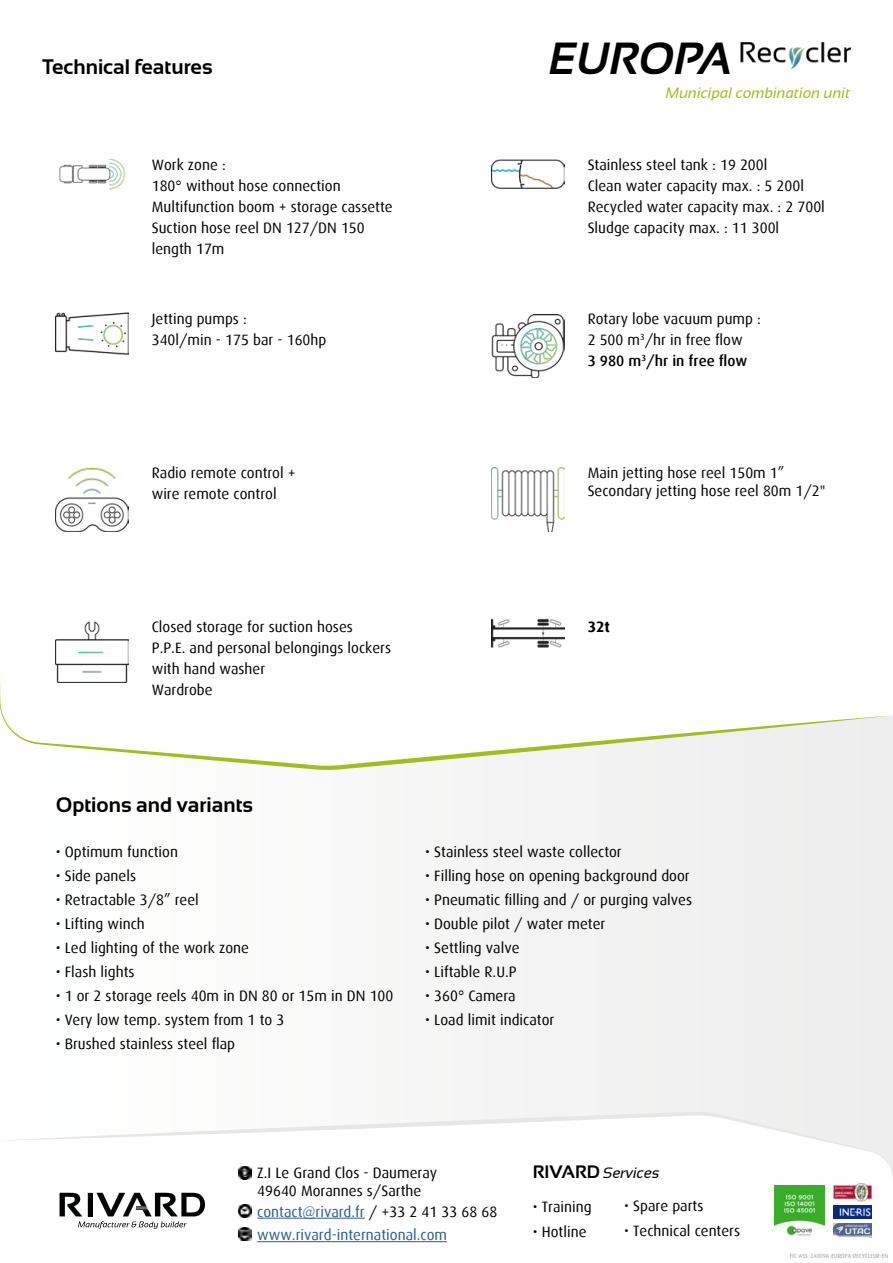
<style>
.page{position:relative;width:893px;height:1263px;background:#fff}
.page>*{position:absolute;margin:0;border:0;box-sizing:border-box;transform-origin:0 0}
.t1{font:italic 700 45px "Sansation";color:#000}
.t2{font:700 21px "Sansation";color:#000}
.t3{font:15px/21px "Dax";color:#000}
.t4{font:15px "Dax";color:#265b9b}
.t5{font:italic 15px "Sansation";color:#a2bd1b}
.t6{font:italic 15px "Sansation";color:#000}
.t7{font:700 15px "Dax";color:#000}
.t8{font:6px "Dax";color:#9d9d9c}
.s1{font-weight:500}
.s2{color:#000}
.s3{font-weight:700;font-style:normal;font-size:18px}
</style>
<div class="page">
<div style="left:482px;top:770px;width:411px;height:342px;background:#f1f1f1"></div>
<svg style="left:59px;top:1191px;width:813px;height:52px"></svg>
<svg style="left:0;top:678px;width:893px;height:92px"></svg>
<svg style="left:6px;top:1112px;width:887px;height:79px"></svg>
<svg style="left:60px;top:1193px;width:145px;height:36px"></svg>
<img style="left:59px;top:158px;width:67px;height:32px">
<svg style="left:239px;top:1228px;width:13px;height:13px"></svg>
<svg style="left:239px;top:1204px;width:13px;height:13px"></svg>
<svg style="left:239px;top:1167px;width:13px;height:13px"></svg>
<hr style="left:257px;top:1241px;width:190px;height:1px;background:#265b9b">
<hr style="left:257px;top:1218px;width:108px;height:1px;background:#265b9b">
<img style="left:492px;top:618px;width:72px;height:30px">
<img style="left:56px;top:621px;width:72px;height:61px">
<img style="left:492px;top:468px;width:72px;height:64px">
<img style="left:56px;top:467px;width:72px;height:64px">
<img style="left:492px;top:314px;width:72px;height:64px">
<img style="left:56px;top:312px;width:72px;height:43px">
<img style="left:492px;top:159px;width:72px;height:30px">
<img style="left:740px;top:42px;width:111px;height:28px">
<img style="left:834px;top:1224px;width:37px;height:13px">
<img style="left:834px;top:1178px;width:37px;height:40px">
<img style="left:775px;top:1186px;width:49px;height:54px">
<h2 class="t2" style="left:43px;top:59px;width:172px">Technical features</h2>
<h1 class="t1" style="left:549px;top:32px;width:185px">EUROPA</h1>
<p class="t5" style="left:666px;top:88px;width:186px">Municipal combination unit</p>
<p class="t3" style="left:152px;top:156px;width:242px">Work zone :<br>180° without hose connection<br>Multifunction boom + storage cassette<br>Suction hose reel DN 127/DN 150 length 17m</p>
<p class="t3" style="left:588px;top:156px;width:239px">Stainless steel tank : 19 200l<br>Clean water capacity max. : 5 200l<br>Recycled water capacity max. : 2 700l<br>Sludge capacity max. : 11 300l</p>
<p class="t3" style="left:152px;top:310px;width:176px">Jetting pumps :<br>340l/min - 175 bar - 160hp</p>
<p class="t3" style="left:588px;top:310px;width:175px">Rotary lobe vacuum pump :<br>2 500 m<sup>3</sup>/hr in free flow<br><span class="s1">3 980 m</span><sup>3</sup><span class="s1">/hr in free flow</span></p>
<p class="t3" style="left:152px;top:463px;width:146px">Radio remote control + wire remote control</p>
<p class="t3" style="left:588px;top:465px;width:239px;line-height:18px">Main jetting hose reel 150m 1”<br>Secondary jetting hose reel 80m 1/2"</p>
<p class="t3" style="left:152px;top:617px;width:203px">Closed storage for suction hoses</p>
<p class="t7" style="left:588px;top:618px;width:24px">32t</p>
<p class="t3" style="left:152px;top:638px;width:241px">P.P.E. and personal belongings lockers with hand washer<br>Wardrobe</p>
<h2 class="t2" style="left:56px;top:797px;width:199px">Options and variants</h2>
<p class="t3" style="left:56px;top:842px;width:124px">• Optimum function</p>
<p class="t3" style="left:56px;top:866px;width:82px">• Side panels</p>
<p class="t3" style="left:56px;top:890px;width:145px">• Retractable 3/8” reel</p>
<p class="t3" style="left:56px;top:914px;width:91px">• Lifting winch</p>
<p class="t3" style="left:56px;top:938px;width:195px">• Led lighting of the work zone</p>
<p class="t3" style="left:56px;top:962px;width:80px">• Flash lights</p>
<p class="t3" style="left:56px;top:986px;width:339px">• 1 or 2 storage reels 40m in DN 80 or 15m in DN 100</p>
<p class="t3" style="left:56px;top:1010px;width:230px">• Very low temp. system from 1 to 3</p>
<p class="t3" style="left:56px;top:1034px;width:181px">• Brushed stainless steel flap</p>
<p class="t3" style="left:425px;top:842px;width:198px">• Stainless steel waste collector</p>
<p class="t3" style="left:425px;top:866px;width:266px">• Filling hose on opening background door</p>
<p class="t3" style="left:425px;top:890px;width:268px">• Pneumatic filling and / or purging valves</p>
<p class="t3" style="left:425px;top:914px;width:182px">• Double pilot / water meter</p>
<p class="t3" style="left:425px;top:938px;width:96px">• Settling valve</p>
<p class="t3" style="left:425px;top:962px;width:93px">• Liftable R.U.P</p>
<p class="t3" style="left:425px;top:986px;width:92px">• 360° Camera</p>
<p class="t3" style="left:425px;top:1010px;width:131px">• Load limit indicator</p>
<p class="t3" style="left:257px;top:1164px;width:181px;line-height:18px">Z.I Le Grand Clos - Daumeray<br>49640 Morannes s/Sarthe</p>
<p class="t4" style="left:257px;top:1205px;width:241px">contact@rivard.fr <span class="s2">/ +33 2 41 33 68 68</span></p>
<p class="t6" style="left:533px;top:1164px;width:128px"><span class="s3">RIVARD</span> Services</p>
<p class="t3" style="left:533px;top:1197px;width:60px">• Training</p>
<p class="t3" style="left:624px;top:1196px;width:81px">• Spare parts</p>
<p class="t4" style="left:257px;top:1228px;width:191px">www.rivard-international.com</p>
<p class="t3" style="left:533px;top:1222px;width:55px">• Hotline</p>
<p class="t3" style="left:624px;top:1221px;width:117px">• Technical centers</p>
<p class="t8" style="left:790px;top:1253px;width:100px">FIC-ASS-24009A-EUROPA-RECYCLEUR-EN</p>
</div>
